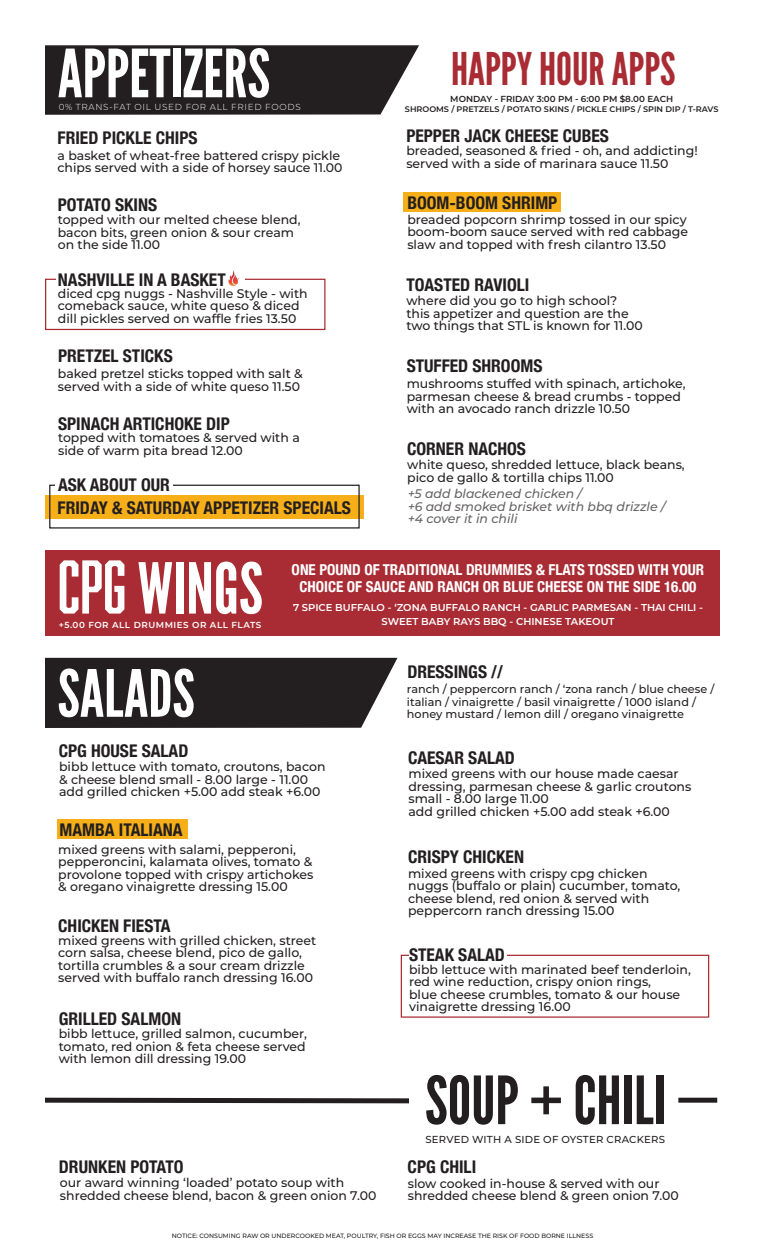
<style>
.page{position:relative;width:765px;height:1260px;background:#fff}
.page>*{position:absolute;margin:0;border:0;box-sizing:border-box;transform-origin:0 0}
.t1{font:70px "League Gothic";color:#fff}
.t2{font:66.25px "League Gothic";color:#fff}
.t3{font:66.25px "League Gothic";color:#231f20}
.t4{font:65px "League Gothic";color:#fff}
.t5{font:45px "League Gothic";color:#a92c34}
.t6{font:700 condensed 17.5px "Helvetica Neue";color:#231f20}
.t7{font:700 condensed 15px/16.2px "Helvetica Neue";color:#fff;text-align:center}
.t8{font:500 12.5px/12.5px "Montserrat";color:#231f20}
.t9{font:italic 500 12.5px/12.5px "Montserrat";color:#231f20}
.t10{font:500 11.25px/12.5px "Montserrat";color:#231f20}
.t11{font:500 10.12px "Montserrat";letter-spacing:.02em;color:#231f20}
.t12{font:600 10px "Montserrat";color:#fff}
.t13{font:600 8.75px "Montserrat";color:#231f20}
.t14{font:300 8.75px "Montserrat";letter-spacing:.08em;color:#fff}
.t15{font:600 8.75px "Montserrat";letter-spacing:.06em;color:#fff}
.t16{font:600 8.12px "Montserrat";color:#231f20}
.t17{font:500 6.25px "Montserrat";color:#231f20}
.s1{font-family:"Abolition"}
</style>
<div class="page">
<div style="left:45px;top:495px;width:319px;height:23px;background:#f6af19"></div>
<div style="left:49px;top:485px;width:311px;height:44px;border:1px solid #231f20"></div>
<div style="left:401px;top:955px;width:308px;height:63px;border:1px solid #a92c34"></div>
<div style="left:45px;top:279px;width:280px;height:51px;border:1px solid #a92c34"></div>
<div style="left:45px;top:550px;width:675px;height:86px;background:#a92c34"></div>
<div style="left:57px;top:820px;width:130px;height:19px;background:#f6af19"></div>
<div style="left:403px;top:192px;width:158px;height:20px;background:#f6af19"></div>
<svg style="left:45px;top:45px;width:374px;height:70px;background:#302c2d"></svg>
<hr style="left:56px;top:278px;width:189px;height:4px;background:#fff">
<div style="left:45px;top:658px;width:353px;height:70px;background:#231f20"></div>
<svg style="left:45px;top:1097px;width:364px;height:7px"></svg>
<div style="left:409px;top:953px;width:97px;height:5px;background:#fff"></div>
<div style="left:678px;top:1098px;width:39px;height:5px;background:#231f20"></div>
<img style="left:228px;top:270px;width:12px;height:16px">
<div style="left:55px;top:482px;width:118px;height:5px;background:#fff"></div>
<p class="t2" style="left:58px;top:34px;width:214px">APPETIZERS</p>
<p class="t6" style="left:58px;top:124px;width:141px">FRIED PICKLE CHIPS</p>
<p class="t5" style="left:451px;top:42px;width:226px">HAPPY HOUR APPS</p>
<p class="t13" style="left:450px;top:92px;width:224px">MONDAY - FRIDAY 3:00 PM - 6:00 PM $8.00 EACH</p>
<p class="t14" style="left:59px;top:101px;width:244px">0% TRANS-FAT OIL USED FOR ALL FRIED FOODS</p>
<p class="t16" style="left:405px;top:103px;width:315px">SHROOMS / PRETZELS / POTATO SKINS / PICKLE CHIPS / SPIN DIP / T-RAVS</p>
<p class="t6" style="left:406px;top:121px;width:204px">PEPPER JACK CHEESE CUBES</p>
<p class="t8" style="left:406px;top:144px;width:293px">breaded, seasoned &amp; fried - oh, and addicting! served with a side of marinara sauce 11.50</p>
<p class="t8" style="left:58px;top:149px;width:286px">a basket of wheat-free battered crispy pickle chips served with a side of horsey sauce 11.00</p>
<p class="t6" style="left:58px;top:190px;width:101px">POTATO SKINS</p>
<p class="t8" style="left:58px;top:213px;width:244px">topped with our melted cheese blend, bacon bits, green onion &amp; sour cream on the side 11.00</p>
<p class="t8" style="left:58px;top:287px;width:251px">diced cpg nuggs - Nashville Style - with comeback sauce, white queso &amp; diced dill pickles served on waffle fries 13.50</p>
<p class="t6" style="left:58px;top:265px;width:169px">NASHVILLE IN A BASKET</p>
<p class="t6" style="left:58px;top:341px;width:116px">PRETZEL STICKS</p>
<p class="t8" style="left:58px;top:367px;width:246px">baked pretzel sticks topped with salt &amp; served with a side of white queso 11.50</p>
<p class="t6" style="left:58px;top:409px;width:173px">SPINACH ARTICHOKE DIP</p>
<p class="t8" style="left:58px;top:431px;width:243px">topped with tomatoes &amp; served with a side of warm pita bread 12.00</p>
<p class="t6" style="left:58px;top:470px;width:113px">ASK ABOUT OUR</p>
<p class="t6" style="left:58px;top:493px;width:295px">FRIDAY &amp; SATURDAY APPETIZER SPECIALS</p>
<p class="t6" style="left:407px;top:188px;width:152px">BOOM-BOOM SHRIMP</p>
<p class="t8" style="left:407px;top:212px;width:282px">breaded popcorn shrimp tossed in our spicy boom-boom sauce served with red cabbage slaw and topped with fresh cilantro 13.50</p>
<p class="t6" style="left:406px;top:270px;width:125px">TOASTED RAVIOLI</p>
<p class="t8" style="left:406px;top:294px;width:212px">where did you go to high school?</p>
<p class="t8" style="left:406px;top:306px;width:238px">this appetizer and question are the two things that STL is known for 11.00</p>
<p class="t6" style="left:407px;top:351px;width:137px">STUFFED SHROOMS</p>
<p class="t8" style="left:407px;top:377px;width:281px">mushrooms stuffed with spinach, artichoke, parmesan cheese &amp; bread crumbs - topped with an avocado ranch drizzle 10.50</p>
<p class="t6" style="left:407px;top:434px;width:120px">CORNER NACHOS</p>
<p class="t8" style="left:407px;top:458px;width:279px">white queso, shredded lettuce, black beans, pico de gallo &amp; tortilla chips 11.00</p>
<p class="t9" style="left:407px;top:487px;width:260px">+5 add blackened chicken /<br>+6 add smoked brisket with bbq drizzle / +4 cover it in chili</p>
<p class="t1" style="left:58px;top:547px;width:207px"><span class="s1">CPG</span> WINGS</p>
<p class="t15" style="left:59px;top:618px;width:204px">+5.00 FOR ALL DRUMMIES OR ALL FLATS</p>
<p class="t7" style="left:292px;top:561px;width:414px">ONE POUND OF TRADITIONAL DRUMMIES &amp; FLATS TOSSED WITH YOUR<br>CHOICE OF SAUCE AND RANCH OR BLUE CHEESE ON THE SIDE 16.00</p>
<p class="t12" style="left:293px;top:601px;width:411px">7 SPICE BUFFALO - ‘ZONA BUFFALO RANCH - GARLIC PARMESAN - THAI CHILI -</p>
<p class="t12" style="left:381px;top:614px;width:235px">SWEET BABY RAYS BBQ - CHINESE TAKEOUT</p>
<p class="t4" style="left:58px;top:655px;width:139px">SALADS</p>
<p class="t6" style="left:59px;top:736px;width:131px">CPG HOUSE SALAD</p>
<p class="t8" style="left:59px;top:760px;width:268px">bibb lettuce with tomato, croutons, bacon &amp; cheese blend small - 8.00 large - 11.00</p>
<p class="t8" style="left:59px;top:785px;width:263px">add grilled chicken +5.00 add steak +6.00</p>
<p class="t6" style="left:60px;top:816px;width:125px">MAMBA ITALIANA</p>
<p class="t8" style="left:58px;top:842px;width:257px">mixed greens with salami, pepperoni, pepperoncini, kalamata olives, tomato &amp; provolone topped with crispy artichokes</p>
<p class="t8" style="left:58px;top:880px;width:231px">&amp; oregano vinaigrette dressing 15.00</p>
<p class="t6" style="left:58px;top:911px;width:114px">CHICKEN FIESTA</p>
<p class="t8" style="left:58px;top:934px;width:260px">mixed greens with grilled chicken, street corn salsa, cheese blend, pico de gallo, tortilla crumbles &amp; a sour cream drizzle served with buffalo ranch dressing 16.00</p>
<p class="t6" style="left:59px;top:1004px;width:124px">GRILLED SALMON</p>
<p class="t8" style="left:59px;top:1027px;width:250px;text-align:justify">bibb lettuce, grilled salmon, cucumber, tomato, red onion &amp; feta cheese served with lemon dill dressing 19.00</p>
<p class="t6" style="left:59px;top:1152px;width:126px">DRUNKEN POTATO</p>
<p class="t8" style="left:60px;top:1176px;width:318px">our award winning ‘loaded’ potato soup with shredded cheese blend, bacon &amp; green onion 7.00</p>
<p class="t6" style="left:407px;top:657px;width:97px">DRESSINGS //</p>
<p class="t10" style="left:407px;top:683px;width:309px">ranch / peppercorn ranch / ‘zona ranch / blue cheese / italian / vinaigrette / basil vinaigrette / 1000 island /</p>
<p class="t10" style="left:407px;top:708px;width:278px">honey mustard / lemon dill / oregano vinaigrette</p>
<p class="t6" style="left:408px;top:743px;width:108px">CAESAR SALAD</p>
<p class="t8" style="left:408px;top:767px;width:284px">mixed greens with our house made caesar dressing, parmesan cheese &amp; garlic croutons small - 8.00 large 11.00</p>
<p class="t8" style="left:408px;top:805px;width:263px">add grilled chicken +5.00 add steak +6.00</p>
<p class="t6" style="left:408px;top:843px;width:118px">CRISPY CHICKEN</p>
<p class="t8" style="left:408px;top:866px;width:274px">mixed greens with crispy cpg chicken nuggs (buffalo or plain) cucumber, tomato, cheese blend, red onion &amp; served with</p>
<p class="t8" style="left:408px;top:904px;width:208px">peppercorn ranch dressing 15.00</p>
<p class="t6" style="left:409px;top:940px;width:97px">STEAK SALAD</p>
<p class="t8" style="left:409px;top:963px;width:283px">bibb lettuce with marinated beef tenderloin, red wine reduction, crispy onion rings,</p>
<p class="t8" style="left:409px;top:988px;width:273px">blue cheese crumbles, tomato &amp; our house</p>
<p class="t8" style="left:409px;top:1000px;width:163px">vinaigrette dressing 16.00</p>
<p class="t3" style="left:425px;top:1061px;width:243px">SOUP + CHILI</p>
<p class="t11" style="left:425px;top:1132px;width:241px">SERVED WITH A SIDE OF OYSTER CRACKERS</p>
<p class="t6" style="left:408px;top:1152px;width:70px">CPG CHILI</p>
<p class="t8" style="left:408px;top:1176px;width:272px">slow cooked in-house &amp; served with our shredded cheese blend &amp; green onion 7.00</p>
<p class="t17" style="left:172px;top:1231px;width:423px">NOTICE: CONSUMING RAW OR UNDERCOOKED MEAT, POULTRY, FISH OR EGGS MAY INCREASE THE RISK OF FOOD BORNE ILLNESS</p>
</div>
